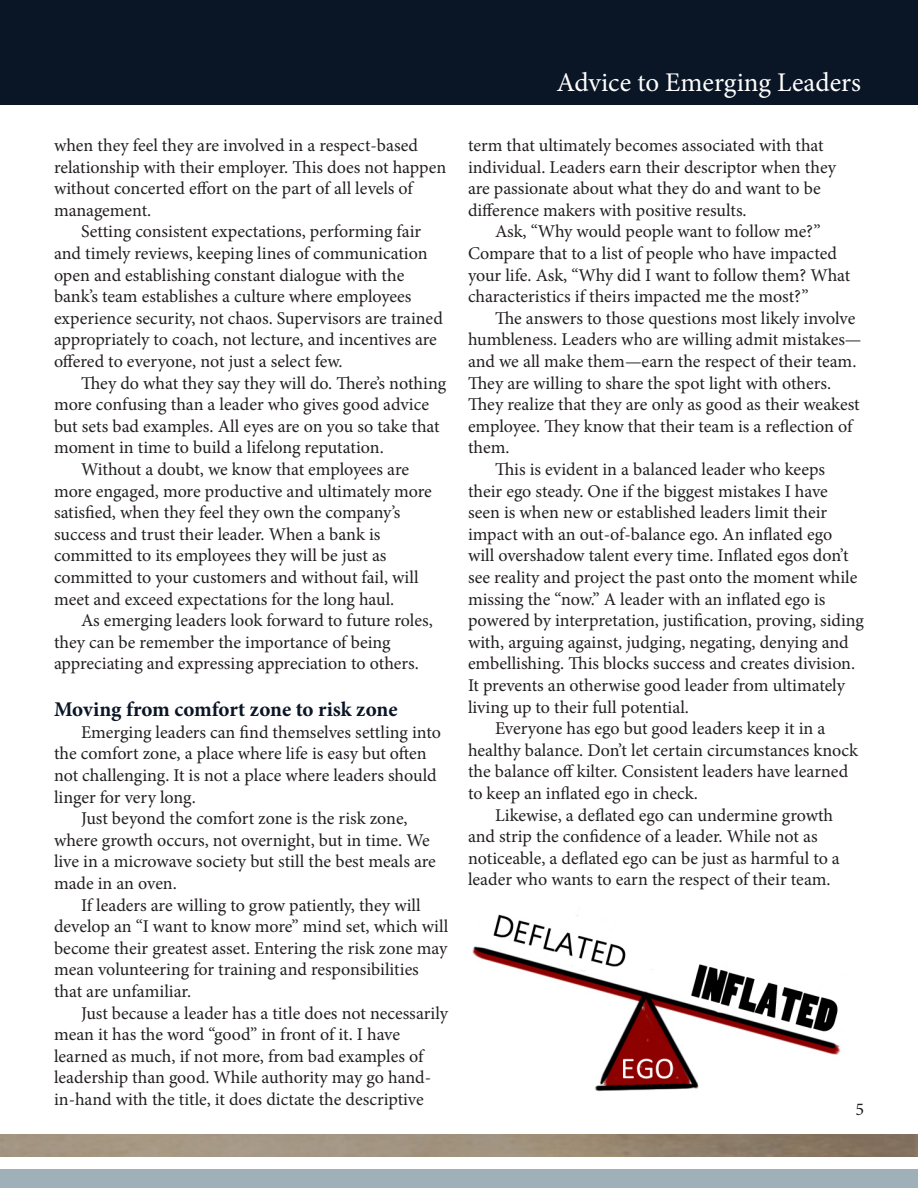
<style>
.page{position:relative;width:918px;height:1188px;background:#fff}
.page>*{position:absolute;margin:0;border:0;box-sizing:border-box;transform-origin:0 0}
.t1{font:27px "Minion Pro";color:#fff}
.Subhead{font:700 21px "Minion Pro";color:#0a1525}
.t2{font:18px/21.6px "Minion Pro";color:#231f20}
</style>
<div class="page">
<img style="left:0;top:1134px;width:918px;height:23px">
<div style="left:0;top:1169px;width:918px;height:19px;background:#9fb0b8"></div>
<div style="left:0;top:0;width:918px;height:105px;background:#0a1525"></div>
<img style="left:472px;top:914px;width:369px;height:177px">
<p class="t2" style="left:54px;top:134px;width:394px">when they feel they are involved in a respect-based relationship with their employer. This does not happen without concerted effort on the part of all levels of management.</p>
<p class="t2" style="left:54px;top:221px;width:390px;text-indent:27px">Setting consistent expectations, performing fair and timely reviews, keeping lines of communication open and establishing constant dialogue with the bank’s team establishes a culture where employees experience security, not chaos. Supervisors are trained appropriately to coach, not lecture, and incentives are offered to everyone, not just a select few.</p>
<p class="t2" style="left:54px;top:372px;width:394px;text-indent:27px">They do what they say they will do. There’s nothing more confusing than a leader who gives good advice but sets bad examples. All eyes are on you so take that moment in time to build a lifelong reputation.</p>
<p class="t2" style="left:54px;top:458px;width:379px;text-indent:27px">Without a doubt, we know that employees are more engaged, more productive and ultimately more satisfied, when they feel they own the company’s success and trust their leader. When a bank is committed to its employees they will be just as committed to your customers and without fail, will meet and exceed expectations for the long haul.</p>
<p class="t2" style="left:54px;top:610px;width:380px;text-indent:27px">As emerging leaders look forward to future roles, they can be remember the importance of being appreciating and expressing appreciation to others.</p>
<p class="Subhead" style="left:54px;top:695px;width:345px">Moving from comfort zone to risk zone</p>
<p class="t2" style="left:54px;top:721px;width:389px;text-indent:27px">Emerging leaders can find themselves settling into the comfort zone, a place where life is easy but often not challenging. It is not a place where leaders should linger for very long.</p>
<p class="t2" style="left:54px;top:808px;width:383px;text-indent:27px">Just beyond the comfort zone is the risk zone, where growth occurs, not overnight, but in time. We live in a microwave society but still the best meals are made in an oven.</p>
<p class="t2" style="left:54px;top:894px;width:396px;text-indent:27px">If leaders are willing to grow patiently, they will develop an “I want to know more” mind set, which will become their greatest asset. Entering the risk zone may mean volunteering for training and responsibilities that are unfamiliar.</p>
<p class="t2" style="left:54px;top:1002px;width:396px;text-indent:27px">Just because a leader has a title does not necessarily mean it has the word “good” in front of it. I have learned as much, if not more, from bad examples of leadership than good. While authority may go hand&shy;in-hand with the title, it does dictate the descriptive</p>
<h1 class="t1" style="left:556px;top:64px;width:306px">Advice to Emerging Leaders</h1>
<p class="t2" style="left:468px;top:134px;width:370px">term that ultimately becomes associated with that individual. Leaders earn their descriptor when they are passionate about what they do and want to be difference makers with positive results.</p>
<p class="t2" style="left:468px;top:221px;width:384px;text-indent:27px">Ask, “Why would people want to follow me?” Compare that to a list of people who have impacted your life. Ask, “Why did I want to follow them? What characteristics if theirs impacted me the most?”</p>
<p class="t2" style="left:468px;top:307px;width:395px;text-indent:27px">The answers to those questions most likely involve humbleness. Leaders who are willing admit mistakes— and we all make them—earn the respect of their team.<br>They are willing to share the spot light with others.<br>They realize that they are only as good as their weakest employee. They know that their team is a reflection of them.</p>
<p class="t2" style="left:468px;top:458px;width:397px;text-indent:27px">This is evident in a balanced leader who keeps<br>their ego steady. One if the biggest mistakes I have seen is when new or established leaders limit their impact with an out-of-balance ego. An inflated ego<br>will overshadow talent every time. Inflated egos don’t see reality and project the past onto the moment while missing the “now.” A leader with an inflated ego is powered by interpretation, justification, proving, siding with, arguing against, judging, negating, denying and embellishing. This blocks success and creates division.<br>It prevents an otherwise good leader from ultimately living up to their full potential.</p>
<p class="t2" style="left:468px;top:718px;width:392px;text-indent:27px">Everyone has ego but good leaders keep it in a healthy balance. Don’t let certain circumstances knock the balance off kilter. Consistent leaders have learned to keep an inflated ego in check.</p>
<p class="t2" style="left:468px;top:804px;width:373px;text-indent:27px">Likewise, a deflated ego can undermine growth and strip the confidence of a leader. While not as noticeable, a deflated ego can be just as harmful to a leader who wants to earn the respect of their team.</p>
<p class="t2" style="left:855px;top:1098px;width:10px">5</p>
</div>
